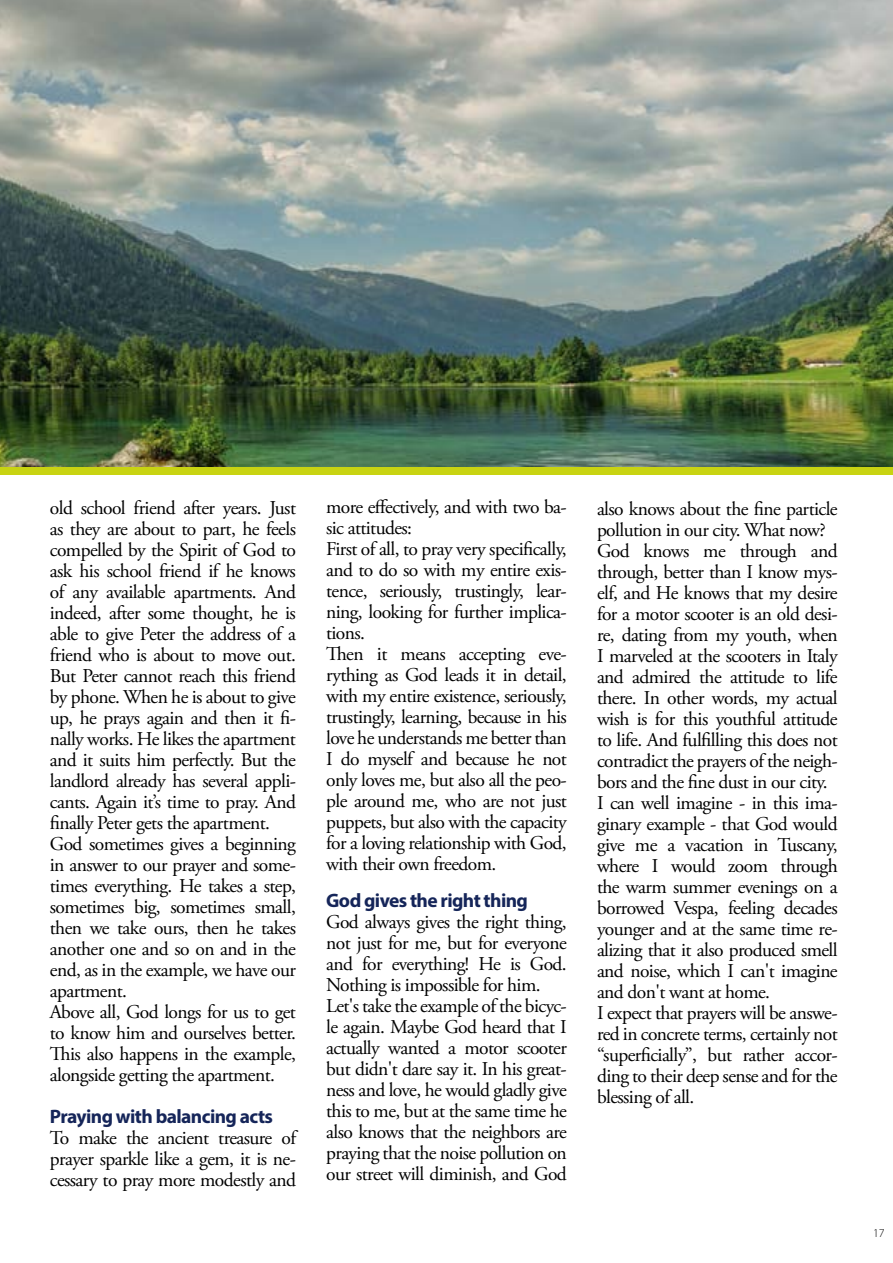
<style>
.page{position:relative;width:893px;height:1263px;background:#fff}
.page>*{position:absolute;margin:0;border:0;box-sizing:border-box;transform-origin:0 0}
.t1{font:19.5px/21px "Adobe Garamond Pro";letter-spacing:-.03em;color:#000}
.t2{font:700 19.5px "Myriad Pro";letter-spacing:-.03em;color:#152559}
.t3{font:300 12px "Myriad Pro";color:#000}
</style>
<div class="page">
<img style="left:0;top:0;width:893px;height:468px">
<div style="left:0;top:468px;width:893px;height:7px;background:#c8d312"></div>
<p class="t1" style="left:50px;top:498px;width:248px">old school friend after years. Just as they are about to part, he feels compelled by the Spirit of God to ask his school friend if he knows of any available apartments. And indeed, after some thought, he is able to give Peter the address of a friend who is about to move out.<br>But Peter cannot reach this friend by phone. When he is about to give up, he prays again and then it fi&shy;nally works. He likes the apartment and it suits him perfectly. But the landlord already has several appli&shy;cants. Again it’s time to pray. And finally Peter gets the apartment.<br>God sometimes gives a beginning in answer to our prayer and some&shy;times everything. He takes a step, sometimes big, sometimes small, then we take ours, then he takes another one and so on and in the end, as in the example, we have our apartment.<br>Above all, God longs for us to get to know him and ourselves better.<br>This also happens in the example, alongside getting the apartment.</p>
<p class="t2" style="left:50px;top:1104px;width:225px">Praying with balancing acts</p>
<p class="t1" style="left:50px;top:1128px;width:248px;text-align:justify">To make the ancient treasure of prayer sparkle like a gem, it is ne&shy;cessary to pray more modestly and</p>
<p class="t1" style="left:326px;top:497px;width:242px">more effectively, and with two ba&shy;sic attitudes:<br>First of all, to pray very specifically, and to do so with my entire exis&shy;tence, seriously, trustingly, lear&shy;ning, looking for further implica&shy;tions.<br>Then it means accepting eve&shy;rything as God leads it in detail, with my entire existence, seriously, trustingly, learning, because in his love he understands me better than<br>I do myself and because he not only loves me, but also all the peo&shy;ple around me, who are not just puppets, but also with the capacity for a loving relationship with God, with their own freedom.</p>
<p class="t2" style="left:326px;top:888px;width:203px">God gives the right thing</p>
<p class="t1" style="left:326px;top:912px;width:242px">God always gives the right thing, not just for me, but for everyone and for everything! He is God.<br>Nothing is impossible for him.<br>Let's take the example of the bicyc&shy;le again. Maybe God heard that I actually wanted a motor scooter but didn't dare say it. In his great&shy;ness and love, he would gladly give this to me, but at the same time he also knows that the neighbors are praying that the noise pollution on our street will diminish, and God</p>
<p class="t1" style="left:597px;top:499px;width:242px">also knows about the fine particle pollution in our city. What now?<br>God knows me through and through, better than I know mys&shy;elf, and He knows that my desire for a motor scooter is an old desi&shy;re, dating from my youth, when<br>I marveled at the scooters in Italy and admired the attitude to life there. In other words, my actual wish is for this youthful attitude to life. And fulfilling this does not contradict the prayers of the neigh&shy;bors and the fine dust in our city.<br>I can well imagine - in this ima&shy;ginary example - that God would give me a vacation in Tuscany, where I would zoom through the warm summer evenings on a borrowed Vespa, feeling decades younger and at the same time re&shy;alizing that it also produced smell and noise, which I can't imagine and don't want at home.<br>I expect that prayers will be answe&shy;red in concrete terms, certainly not “superficially”, but rather accor&shy;ding to their deep sense and for the blessing of all.</p>
<p class="t3" style="left:873px;top:1226px;width:13px">17</p>
</div>
